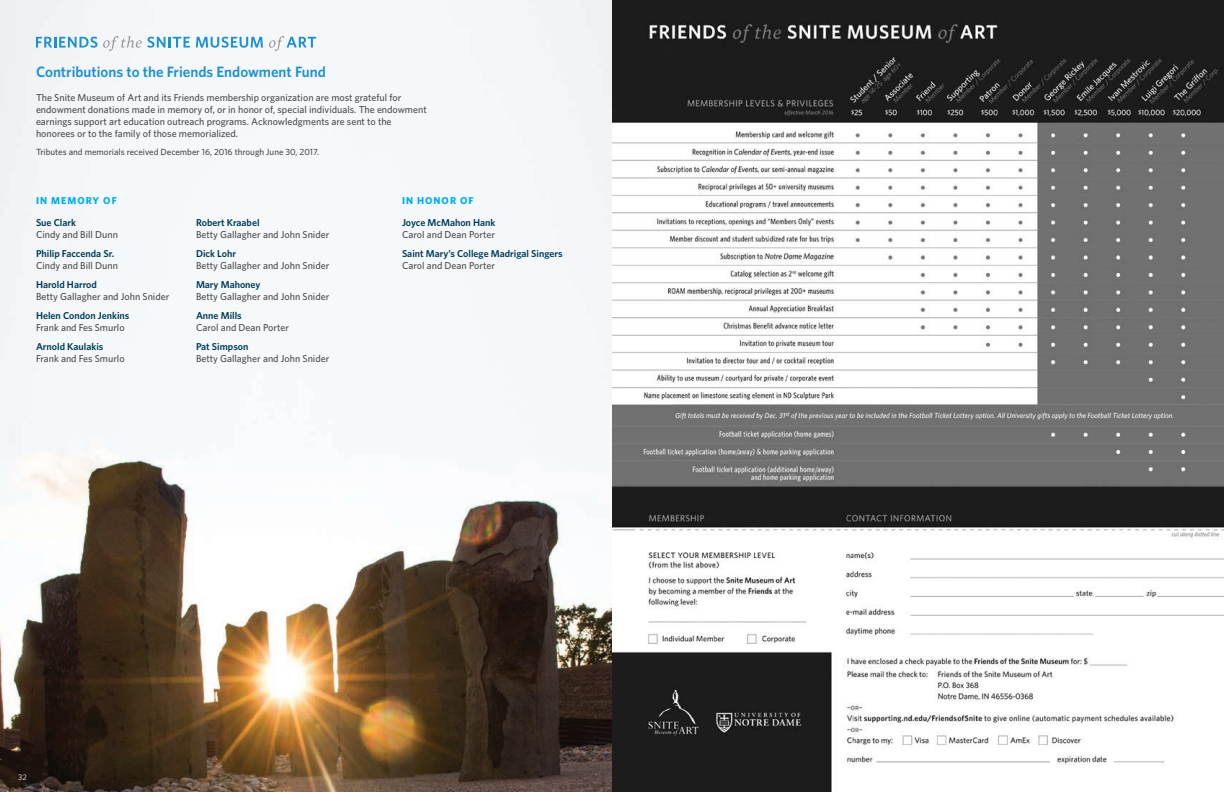
<style>
.page{position:relative;width:1224px;height:792px;background:#fff}
.page>*{position:absolute;margin:0;border:0;box-sizing:border-box;transform-origin:0 0}
.t1{font:600 15px "Whitney HTF";color:#1d90d0}
.t2{font:500 10px/12px "Whitney HTF";color:#4b4c4d}
.t3{font:600 10px "Whitney HTF";color:#003b57}
.t4{font:700 10px "Whitney HTF";letter-spacing:.1em;color:#00aeef}
.t5{font:500 9px "Whitney HTF";color:#4b4c4d}
.t6{font:8px "Whitney HTF";color:#fff}
</style>
<div class="page">
<img style="left:0;top:0;width:612px;height:792px">
<img style="left:612px;top:0;width:612px;height:792px">
<svg style="left:36px;top:37px;width:61px;height:11px"></svg>
<svg style="left:103px;top:36px;width:87px;height:15px"></svg>
<svg style="left:196px;top:37px;width:67px;height:11px"></svg>
<svg style="left:269px;top:36px;width:47px;height:15px"></svg>
<p class="t1" style="left:36px;top:63px;width:291px">Contributions to the Friends Endowment Fund</p>
<p class="t2" style="left:36px;top:91px;width:392px">The Snite Museum of Art and its Friends membership organization are most grateful for endowment donations made in memory of, or in honor of, special individuals. The endowment earnings support art education outreach programs. Acknowledgments are sent to the honorees or to the family of those memorialized.</p>
<p class="t5" style="left:36px;top:146px;width:285px">Tributes and memorials received December 16, 2016 through June 30, 2017.</p>
<p class="t4" style="left:36px;top:195px;width:82px">IN MEMORY OF</p>
<p class="t4" style="left:402px;top:195px;width:73px">IN HONOR OF</p>
<p class="t3" style="left:196px;top:217px;width:65px">Robert Kraabel</p>
<p class="t2" style="left:196px;top:229px;width:135px">Betty Gallagher and John Snider</p>
<p class="t3" style="left:196px;top:248px;width:42px">Dick Lohr</p>
<p class="t2" style="left:196px;top:260px;width:135px">Betty Gallagher and John Snider</p>
<p class="t3" style="left:196px;top:279px;width:66px">Mary Mahoney</p>
<p class="t2" style="left:196px;top:291px;width:135px">Betty Gallagher and John Snider</p>
<p class="t3" style="left:196px;top:310px;width:47px">Anne Mills</p>
<p class="t2" style="left:196px;top:322px;width:94px">Carol and Dean Porter</p>
<p class="t3" style="left:196px;top:341px;width:54px">Pat Simpson</p>
<p class="t2" style="left:196px;top:353px;width:135px">Betty Gallagher and John Snider</p>
<p class="t3" style="left:36px;top:217px;width:42px">Sue Clark</p>
<p class="t2" style="left:36px;top:229px;width:84px">Cindy and Bill Dunn</p>
<p class="t3" style="left:36px;top:248px;width:80px">Philip Faccenda Sr.</p>
<p class="t2" style="left:36px;top:260px;width:84px">Cindy and Bill Dunn</p>
<p class="t3" style="left:36px;top:279px;width:62px">Harold Harrod</p>
<p class="t2" style="left:36px;top:291px;width:135px">Betty Gallagher and John Snider</p>
<p class="t3" style="left:36px;top:310px;width:95px">Helen Condon Jenkins</p>
<p class="t2" style="left:36px;top:322px;width:90px">Frank and Fes Smurlo</p>
<p class="t3" style="left:36px;top:341px;width:69px">Arnold Kaulakis</p>
<p class="t2" style="left:36px;top:353px;width:90px">Frank and Fes Smurlo</p>
<p class="t3" style="left:402px;top:217px;width:95px">Joyce McMahon Hank</p>
<p class="t2" style="left:402px;top:229px;width:94px">Carol and Dean Porter</p>
<p class="t3" style="left:402px;top:248px;width:162px">Saint Mary’s College Madrigal Singers</p>
<p class="t2" style="left:402px;top:260px;width:94px">Carol and Dean Porter</p>
<p class="t6" style="left:18px;top:772px;width:10px">32</p>
</div>
